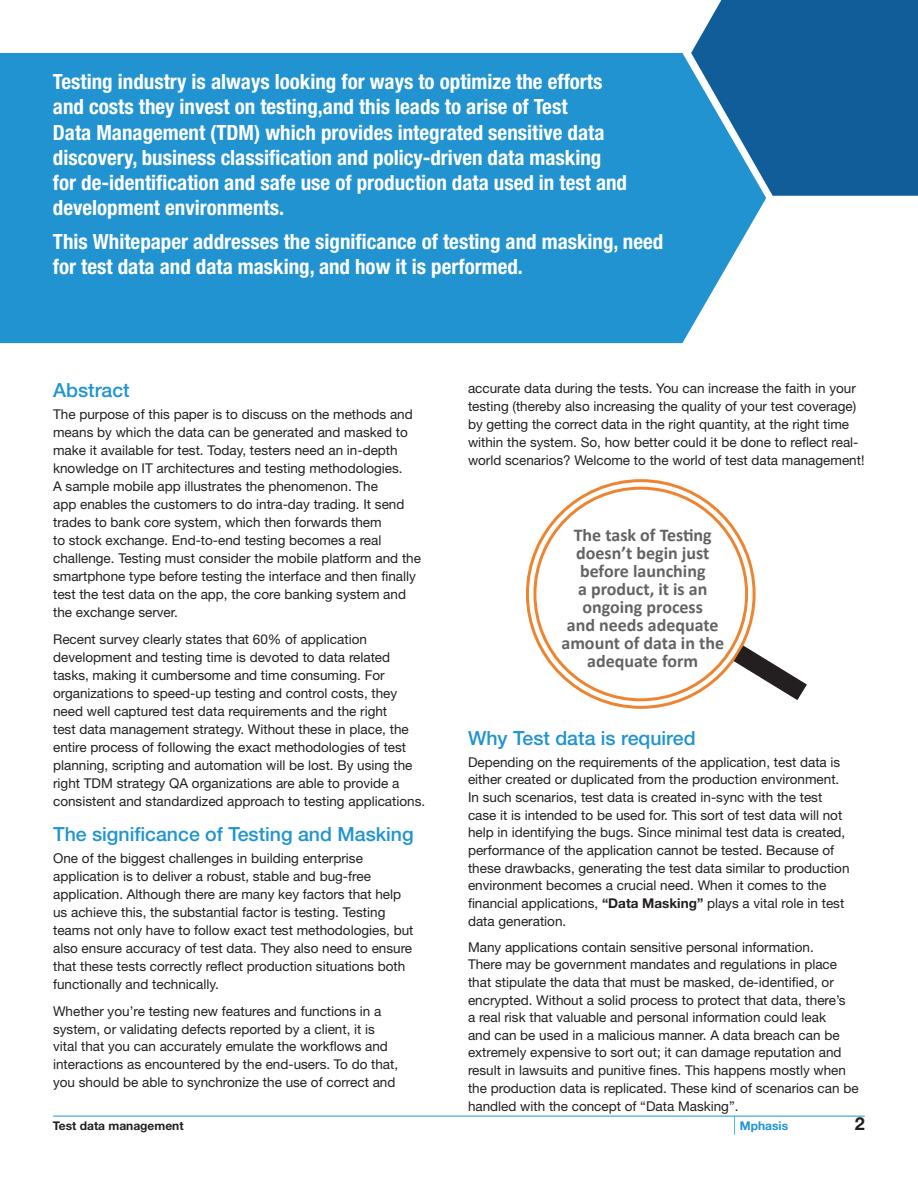
<style>
.page{position:relative;width:918px;height:1188px;background:#fff}
.page>*{position:absolute;margin:0;border:0;box-sizing:border-box;transform-origin:0 0}
.t1{font:700 condensed 21px/25.2px "Helvetica Neue LT Std";color:#fff}
.t2{font:500 19.5px "Helvetica Neue LT Std";color:#2094d1}
.t3{font:700 18px/18px "Calibri";color:#636366;text-align:center}
.t4{font:700 18px "Helvetica Neue LT Std";color:#231f20}
.t5{font:13.5px/18px "Helvetica Neue LT Std";color:#231f20}
.t6{font:700 12px "Helvetica Neue LT Std";color:#231f20}
.t7{font:700 12px "Helvetica Neue LT Std";color:#2094d1}
.s1{font-weight:700}
</style>
<div class="page">
<svg style="left:734px;top:1117px;width:1px;height:18px"></svg>
<hr style="left:53px;top:1116px;width:812px;height:1px;background:#2094d1">
<div style="left:0;top:53px;width:766px;height:290px;background:#2193d1"></div>
<svg style="left:691px;top:0;width:227px;height:196px;background:#1c69a4"></svg>
<svg style="left:733px;top:645px;width:74px;height:55px"></svg>
<p class="t1" style="left:53px;top:69px;width:576px">Testing industry is always looking for ways to optimize the efforts and costs they invest on testing,and this leads to arise of Test<br>Data Management (TDM) which provides integrated sensitive data discovery, business classification and policy-driven data masking for de-identification and safe use of production data used in test and development environments.</p>
<h1 class="t1" style="left:53px;top:228px;width:612px">This Whitepaper addresses the significance of testing and masking, need for test data and data masking, and how it is performed.</h1>
<h2 class="t2" style="left:53px;top:378px;width:78px">Abstract</h2>
<p class="t5" style="left:53px;top:405px;width:369px">The purpose of this paper is to discuss on the methods and means by which the data can be generated and masked to make it available for test. Today, testers need an in-depth knowledge on IT architectures and testing methodologies.<br>A sample mobile app illustrates the phenomenon. The<br>app enables the customers to do intra-day trading. It send trades to bank core system, which then forwards them<br>to stock exchange. End-to-end testing becomes a real challenge. Testing must consider the mobile platform and the smartphone type before testing the interface and then finally test the test data on the app, the core banking system and the exchange server.</p>
<p class="t5" style="left:53px;top:630px;width:374px">Recent survey clearly states that 60% of application development and testing time is devoted to data related tasks, making it cumbersome and time consuming. For organizations to speed-up testing and control costs, they need well captured test data requirements and the right<br>test data management strategy. Without these in place, the entire process of following the exact methodologies of test planning, scripting and automation will be lost. By using the right TDM strategy QA organizations are able to provide a consistent and standardized approach to testing applications.</p>
<h2 class="t2" style="left:53px;top:822px;width:362px">The significance of Testing and Masking</h2>
<p class="t5" style="left:53px;top:849px;width:362px">One of the biggest challenges in building enterprise application is to deliver a robust, stable and bug-free application. Although there are many key factors that help us achieve this, the substantial factor is testing. Testing teams not only have to follow exact test methodologies, but also ensure accuracy of test data. They also need to ensure that these tests correctly reflect production situations both functionally and technically.</p>
<p class="t5" style="left:53px;top:1002px;width:347px">Whether you’re testing new features and functions in a system, or validating defects reported by a client, it is vital that you can accurately emulate the workflows and interactions as encountered by the end-users. To do that, you should be able to synchronize the use of correct and</p>
<p class="t5" style="left:468px;top:379px;width:398px">accurate data during the tests. You can increase the faith in your testing (thereby also increasing the quality of your test coverage) by getting the correct data in the right quantity, at the right time within the system. So, how better could it be done to reflect real&shy;world scenarios? Welcome to the world of test data management!</p>
<h3 class="t3" style="left:561px;top:525px;width:164px">The task of Testing doesn’t begin just before launching<br>a product, it is an ongoing process<br>and needs adequate amount of data in the adequate form</h3>
<h2 class="t2" style="left:468px;top:726px;width:229px">Why Test data is required</h2>
<p class="t5" style="left:468px;top:753px;width:383px">Depending on the requirements of the application, test data is either created or duplicated from the production environment.<br>In such scenarios, test data is created in-sync with the test case it is intended to be used for. This sort of test data will not help in identifying the bugs. Since minimal test data is created, performance of the application cannot be tested. Because of these drawbacks, generating the test data similar to production environment becomes a crucial need. When it comes to the financial applications, <span class="s1">“Data Masking”</span> plays a vital role in test data generation.</p>
<p class="t5" style="left:468px;top:938px;width:392px">Many applications contain sensitive personal information.<br>There may be government mandates and regulations in place that stipulate the data that must be masked, de-identified, or encrypted. Without a solid process to protect that data, there’s<br>a real risk that valuable and personal information could leak<br>and can be used in a malicious manner. A data breach can be extremely expensive to sort out; it can damage reputation and result in lawsuits and punitive fines. This happens mostly when the production data is replicated. These kind of scenarios can be handled with the concept of “Data Masking”.</p>
<p class="t6" style="left:53px;top:1118px;width:132px">Test data management</p>
<p class="t7" style="left:740px;top:1118px;width:50px">Mphasis</p>
<h3 class="t4" style="left:855px;top:1112px;width:12px">2</h3>
</div>
